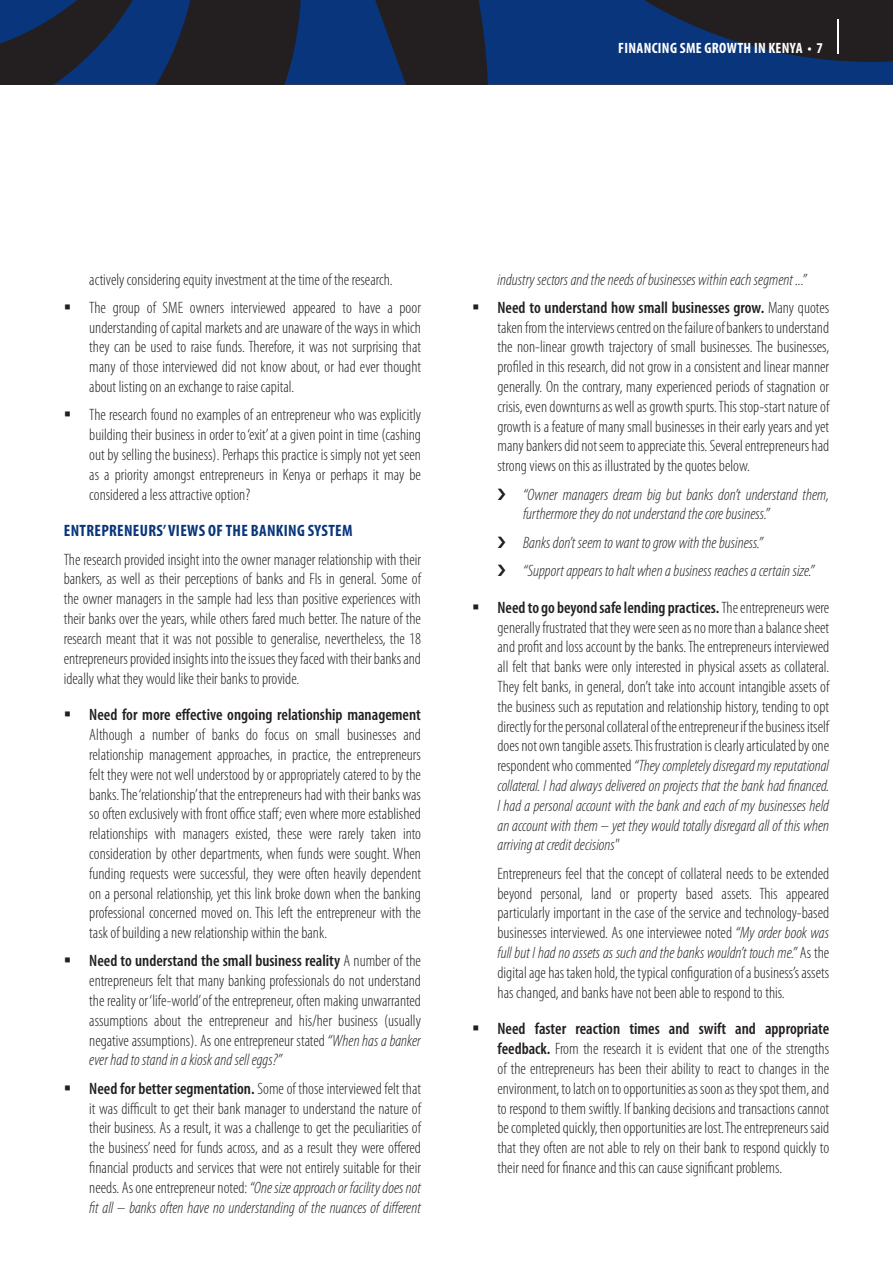
<style>
.page{position:relative;width:893px;height:1263px;background:#fff}
.page>*{position:absolute;margin:0;border:0;box-sizing:border-box;transform-origin:0 0}
.FSD_body_text{font:300 condensed 16.5px/19.8px "Myriad Pro";color:#231f20;text-align:justify}
.t1{font:italic 300 condensed 16.5px/19.8px "Myriad Pro";color:#231f20}
.FSD_Numerical_Sub_He{font:700 condensed 16.5px "Myriad Pro";letter-spacing:.02em;color:#08357c}
.t2{font:700 condensed 15px "Myriad Pro";letter-spacing:.02em;color:#fff}
.s1{font-weight:600}
.s2{font-style:italic}
</style>
<div class="page">
<svg style="left:0;top:0;width:893px;height:85px;background:#142a50"></svg>
<hr style="left:837px;top:20px;width:2px;height:34px;background:#fff">
<p class="t2" style="left:618px;top:39px;width:206px">FINANCING SME GROWTH IN KENYA • 7</p>
<p class="FSD_body_text" style="left:89px;top:270px;width:305px">actively considering equity investment at the time of the research.</p>
<p class="FSD_body_text" style="left:89px;top:298px;width:333px">The group of SME owners interviewed appeared to have a poor understanding of capital markets and are unaware of the ways in which they can be used to raise funds. Therefore, it was not surprising that many of those interviewed did not know about, or had ever thought about listing on an exchange to raise capital.</p>
<p class="FSD_body_text" style="left:89px;top:405px;width:333px">The research found no examples of an entrepreneur who was explicitly building their business in order to ‘exit’ at a given point in time (cashing out by selling the business). Perhaps this practice is simply not yet seen as a priority amongst entrepreneurs in Kenya or perhaps it may be considered a less attractive option?</p>
<p class="FSD_Numerical_Sub_He" style="left:64px;top:521px;width:290px">ENTREPRENEURS’ VIEWS OF THE BANKING SYSTEM</p>
<p class="FSD_body_text" style="left:64px;top:550px;width:359px">The research provided insight into the owner manager relationship with their bankers, as well as their perceptions of banks and FIs in general. Some of the owner managers in the sample had less than positive experiences with their banks over the years, while others fared much better. The nature of the research meant that it was not possible to generalise, nevertheless, the 18 entrepreneurs provided insights into the issues they faced with their banks and ideally what they would like their banks to provide.</p>
<p class="FSD_body_text" style="left:89px;top:705px;width:333px"><span class="s1">Need for more effective ongoing relationship management </span>Although a number of banks do focus on small businesses and relationship management approaches, in practice, the entrepreneurs felt they were not well understood by or appropriately catered to by the banks. The ‘relationship’ that the entrepreneurs had with their banks was so often exclusively with front office staff; even where more established relationships with managers existed, these were rarely taken into consideration by other departments, when funds were sought. When funding requests were successful, they were often heavily dependent on a personal relationship, yet this link broke down when the banking professional concerned moved on. This left the entrepreneur with the task of building a new relationship within the bank.</p>
<p class="FSD_body_text" style="left:89px;top:951px;width:333px"><span class="s1">Need to understand the small business reality</span> A number of the entrepreneurs felt that many banking professionals do not understand the reality or ‘life-world’ of the entrepreneur, often making unwarranted assumptions about the entrepreneur and his/her business (usually negative assumptions). As one entrepreneur stated <span class="s2">“When has a banker ever had to stand in a kiosk and sell eggs?”</span></p>
<p class="FSD_body_text" style="left:89px;top:1079px;width:333px"><span class="s1">Need for better segmentation.</span> Some of those interviewed felt that it was difficult to get their bank manager to understand the nature of their business. As a result, it was a challenge to get the peculiarities of the business’ need for funds across, and as a result they were offered financial products and services that were not entirely suitable for their needs. As one entrepreneur noted: <span class="s2">“One size approach or facility does not fit all – banks often have no understanding of the nuances of different</span></p>
<p class="t1" style="left:497px;top:270px;width:311px">industry sectors and the needs of businesses within each segment ...”</p>
<p class="FSD_body_text" style="left:497px;top:298px;width:333px"><span class="s1">Need to understand how small businesses grow.</span> Many quotes taken from the interviews centred on the failure of bankers to understand the non-linear growth trajectory of small businesses. The businesses, profiled in this research, did not grow in a consistent and linear manner generally. On the contrary, many experienced periods of stagnation or crisis, even downturns as well as growth spurts. This stop-start nature of growth is a feature of many small businesses in their early years and yet many bankers did not seem to appreciate this. Several entrepreneurs had strong views on this as illustrated by the quotes below.</p>
<p class="t1" style="left:523px;top:485px;width:308px">“Owner managers dream big but banks don’t understand them, furthermore they do not understand the core business.”</p>
<p class="t1" style="left:523px;top:533px;width:241px">Banks don’t seem to want to grow with the business.”</p>
<p class="t1" style="left:523px;top:561px;width:293px">“Support appears to halt when a business reaches a certain size.”</p>
<p class="FSD_body_text" style="left:497px;top:598px;width:333px"><span class="s1">Need to go beyond safe lending practices.</span> The entrepreneurs were generally frustrated that they were seen as no more than a balance sheet and profit and loss account by the banks. The entrepreneurs interviewed all felt that banks were only interested in physical assets as collateral.<br>They felt banks, in general, don’t take into account intangible assets of the business such as reputation and relationship history, tending to opt directly for the personal collateral of the entrepreneur if the business itself does not own tangible assets. This frustration is clearly articulated by one respondent who commented <span class="s2">“They completely disregard my reputational collateral. I had always delivered on projects that the bank had financed.<br>I had a personal account with the bank and each of my businesses held an account with them – yet they would totally disregard all of this when arriving at credit decisions"</span></p>
<p class="FSD_body_text" style="left:497px;top:864px;width:333px">Entrepreneurs feel that the concept of collateral needs to be extended beyond personal, land or property based assets. This appeared particularly important in the case of the service and technology-based businesses interviewed. As one interviewee noted <span class="s2">“My order book was full but I had no assets as such and the banks wouldn’t touch me.”</span> As the digital age has taken hold, the typical configuration of a business’s assets has changed, and banks have not been able to respond to this.</p>
<p class="FSD_body_text" style="left:497px;top:1019px;width:333px"><span class="s1">Need faster reaction times and swift and appropriate feedback.</span> From the research it is evident that one of the strengths of the entrepreneurs has been their ability to react to changes in the environment, to latch on to opportunities as soon as they spot them, and to respond to them swiftly. If banking decisions and transactions cannot be completed quickly, then opportunities are lost. The entrepreneurs said that they often are not able to rely on their bank to respond quickly to their need for finance and this can cause significant problems.</p>
</div>
